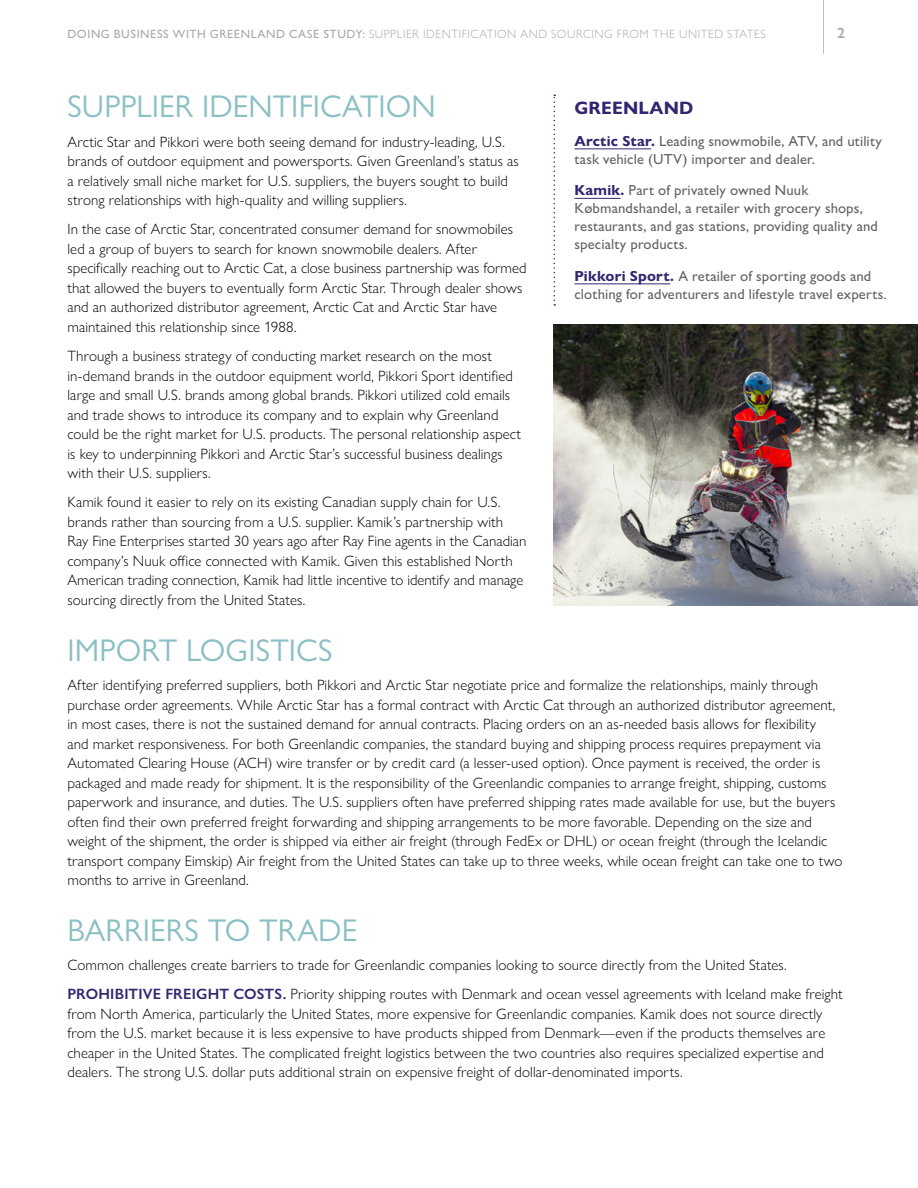
<style>
.page{position:relative;width:918px;height:1188px;background:#fff}
.page>*{position:absolute;margin:0;border:0;box-sizing:border-box;transform-origin:0 0}
.Header_A{font:31.5px "Gill Sans Nova";letter-spacing:.005em;color:#8abfc4}
.Sidebar_Header{font:700 18px "Gill Sans Nova";letter-spacing:.01em;color:#332670}
.Text{font:300 15px/19.5px "Gill Sans Nova";letter-spacing:.005em;color:#000}
.Text_half_space{font:300 15px/19.5px "Gill Sans Nova";letter-spacing:.005em;color:#000}
.t1{font:600 15px "Gill Sans Nova";color:#a7a9ac}
.Sidebar_Text{font:500 14.7px/18px "Gill Sans Nova";letter-spacing:.01em;color:#626466}
.t2{font:300 12px "Gill Sans Nova";letter-spacing:.045em;color:#a7a9ac}
.s1{font-weight:500}
.s2{font-weight:600;color:#332670}
.s3{font-weight:700;color:#332670}
</style>
<div class="page">
<hr style="left:823px;top:0;width:1px;height:54px;background:#bcbec0">
<svg style="left:554px;top:94px;width:1px;height:212px"></svg>
<hr style="left:574px;top:149px;width:77px;height:1px;background:#332670">
<hr style="left:574px;top:198px;width:46px;height:1px;background:#332670">
<hr style="left:574px;top:284px;width:96px;height:1px;background:#332670">
<img style="left:554px;top:324px;width:364px;height:282px">
<p class="t2" style="left:68px;top:27px;width:700px"><span class="s1">DOING BUSINESS WITH GREENLAND CASE STUDY:</span> SUPPLIER IDENTIFICATION AND SOURCING FROM THE UNITED STATES</p>
<p class="t1" style="left:837px;top:24px;width:9px">2</p>
<p class="Header_A" style="left:68px;top:88px;width:370px">SUPPLIER IDENTIFICATION</p>
<p class="Text_half_space" style="left:68px;top:132px;width:453px">Arctic Star and Pikkori were both seeing demand for industry-leading, U.S. brands of outdoor equipment and powersports. Given Greenland’s status as a relatively small niche market for U.S. suppliers, the buyers sought to build strong relationships with high-quality and willing suppliers.</p>
<p class="Text" style="left:68px;top:219px;width:461px">In the case of Arctic Star, concentrated consumer demand for snowmobiles led a group of buyers to search for known snowmobile dealers. After specifically reaching out to Arctic Cat, a close business partnership was formed that allowed the buyers to eventually form Arctic Star. Through dealer shows and an authorized distributor agreement, Arctic Cat and Arctic Star have maintained this relationship since 1988.</p>
<p class="Text" style="left:68px;top:346px;width:455px">Through a business strategy of conducting market research on the most in-demand brands in the outdoor equipment world, Pikkori Sport identified large and small U.S. brands among global brands. Pikkori utilized cold emails and trade shows to introduce its company and to explain why Greenland could be the right market for U.S. products. The personal relationship aspect is key to underpinning Pikkori and Arctic Star’s successful business dealings with their U.S. suppliers.</p>
<p class="Text" style="left:68px;top:492px;width:460px">Kamik found it easier to rely on its existing Canadian supply chain for U.S. brands rather than sourcing from a U.S. supplier. Kamik’s partnership with Ray Fine Enterprises started 30 years ago after Ray Fine agents in the Canadian company’s Nuuk office connected with Kamik. Given this established North American trading connection, Kamik had little incentive to identify and manage sourcing directly from the United States.</p>
<p class="Header_A" style="left:68px;top:631px;width:266px">IMPORT LOGISTICS</p>
<p class="Text_half_space" style="left:68px;top:675px;width:777px">After identifying preferred suppliers, both Pikkori and Arctic Star negotiate price and formalize the relationships, mainly through purchase order agreements. While Arctic Star has a formal contract with Arctic Cat through an authorized distributor agreement, in most cases, there is not the sustained demand for annual contracts. Placing orders on an as-needed basis allows for flexibility<br>and market responsiveness. For both Greenlandic companies, the standard buying and shipping process requires prepayment via Automated Clearing House (ACH) wire transfer or by credit card (a lesser-used option). Once payment is received, the order is packaged and made ready for shipment. It is the responsibility of the Greenlandic companies to arrange freight, shipping, customs paperwork and insurance, and duties. The U.S. suppliers often have preferred shipping rates made available for use, but the buyers often find their own preferred freight forwarding and shipping arrangements to be more favorable. Depending on the size and weight of the shipment, the order is shipped via either air freight (through FedEx or DHL) or ocean freight (through the Icelandic transport company Eimskip) Air freight from the United States can take up to three weeks, while ocean freight can take one to two months to arrive in Greenland.</p>
<p class="Header_A" style="left:68px;top:911px;width:292px">BARRIERS TO TRADE</p>
<p class="Text_half_space" style="left:68px;top:955px;width:721px">Common challenges create barriers to trade for Greenlandic companies looking to source directly from the United States.</p>
<p class="Text" style="left:68px;top:984px;width:777px"><span class="s2">PROHIBITIVE FREIGHT COSTS.</span> Priority shipping routes with Denmark and ocean vessel agreements with Iceland make freight from North America, particularly the United States, more expensive for Greenlandic companies. Kamik does not source directly from the U.S. market because it is less expensive to have products shipped from Denmark—even if the products themselves are cheaper in the United States. The complicated freight logistics between the two countries also requires specialized expertise and dealers. The strong U.S. dollar puts additional strain on expensive freight of dollar-denominated imports.</p>
<p class="Sidebar_Header" style="left:574px;top:97px;width:120px">GREENLAND</p>
<p class="Sidebar_Text" style="left:574px;top:132px;width:309px"><span class="s3">Arctic Star.</span> Leading snowmobile, ATV, and utility task vehicle (UTV) importer and dealer.</p>
<p class="Sidebar_Text" style="left:574px;top:181px;width:305px"><span class="s3">Kamik.</span> Part of privately owned Nuuk Købmandshandel, a retailer with grocery shops, restaurants, and gas stations, providing quality and specialty products.</p>
<p class="Sidebar_Text" style="left:574px;top:267px;width:314px"><span class="s3">Pikkori Sport.</span> A retailer of sporting goods and clothing for adventurers and lifestyle travel experts.</p>
</div>
